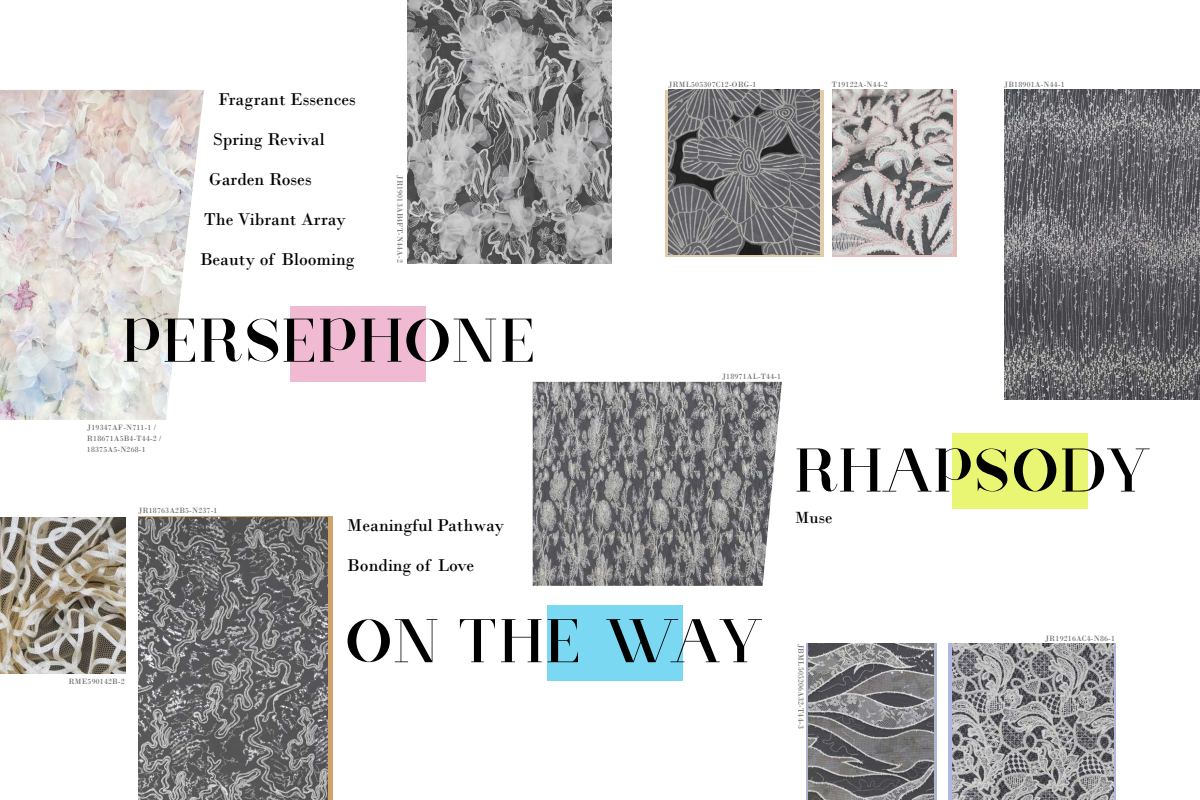
<style>
.page{position:relative;width:1200px;height:800px;background:#fff}
.page>*{position:absolute;margin:0;border:0;box-sizing:border-box;transform-origin:0 0}
.t1{font:55px "Red Velvet";letter-spacing:.01em;color:#000}
.t2{font:55px "Red Velvet";letter-spacing:-.01em;color:#000}
.t3{font:18px "Bodoni";color:#000}
.t4{font:17px "Bodoni";color:#000}
.t5{font:8px/11px "Bodoni";letter-spacing:.025em;color:#666}
</style>
<div class="page">
<div style="left:948px;top:644px;width:168px;height:156px;background:#b1b7e1"></div>
<div style="left:806px;top:644px;width:131px;height:156px;background:#b1b4d0"></div>
<svg style="left:832px;top:90px;width:125px;height:167px"></svg>
<div style="left:665px;top:90px;width:159px;height:167px;background:#e2cbab"></div>
<div style="left:138px;top:517px;width:194px;height:283px;background:#cfa26c"></div>
<div style="left:548px;top:605px;width:135px;height:76px;background:#7ad8f2"></div>
<img style="left:0;top:90px;width:204px;height:330px">
<img style="left:408px;top:0;width:204px;height:264px">
<img style="left:138px;top:518px;width:190px;height:282px">
<img style="left:0;top:518px;width:126px;height:156px">
<div style="left:290px;top:306px;width:136px;height:76px;background:#f0bad3"></div>
<div style="left:952px;top:433px;width:136px;height:76px;background:#e9f673"></div>
<img style="left:668px;top:90px;width:152px;height:165px">
<img style="left:832px;top:90px;width:120px;height:165px">
<img style="left:1004px;top:90px;width:196px;height:310px">
<img style="left:533px;top:382px;width:249px;height:204px">
<img style="left:808px;top:644px;width:126px;height:156px">
<img style="left:952px;top:644px;width:162px;height:156px">
<h2 class="t3" style="left:218px;top:88px;width:139px">Fragrant Essences</h2>
<h2 class="t3" style="left:213px;top:128px;width:113px">Spring Revival</h2>
<h2 class="t3" style="left:209px;top:168px;width:104px">Garden Roses</h2>
<h2 class="t3" style="left:204px;top:208px;width:143px">The Vibrant Array</h2>
<h2 class="t3" style="left:200px;top:248px;width:156px">Beauty of Blooming</h2>
<p class="t5" style="left:405px;top:175px;width:89px;rotate:90deg">JR19013AB4FT-N44A-2</p>
<h1 class="t1" style="left:121px;top:307px;width:416px">PERSEPHONE</h1>
<p class="t5" style="left:668px;top:78px;width:90px">JRML505307C12-ORG-1</p>
<p class="t5" style="left:832px;top:78px;width:57px">T19122A-N44-2</p>
<p class="t5" style="left:1004px;top:78px;width:62px">JB18901A-N44-1</p>
<p class="t5" style="left:722px;top:371px;width:61px">J18971AL-T44-1</p>
<p class="t5" style="left:87px;top:422px;width:76px">J19347AF-N711-1 /<br>R18671A5B4-T44-2 /<br>18375A5-N268-1</p>
<p class="t5" style="left:138px;top:505px;width:81px">JR18763A2B5-N237-1</p>
<p class="t5" style="left:69px;top:676px;width:58px">RME590142B-2</p>
<h2 class="t3" style="left:347px;top:514px;width:158px">Meaningful Pathway</h2>
<h2 class="t3" style="left:347px;top:554px;width:128px">Bonding of Love</h2>
<h1 class="t1" style="left:346px;top:607px;width:420px">ON THE WAY</h1>
<h1 class="t2" style="left:794px;top:436px;width:360px">RHAPSODY</h1>
<h3 class="t4" style="left:795px;top:507px;width:39px">Muse</h3>
<p class="t5" style="left:807px;top:644px;width:86px;rotate:90deg">JBML505206A32-T44-3</p>
<p class="t5" style="left:1045px;top:632px;width:72px">JR19216AC4-N86-1</p>
</div>
